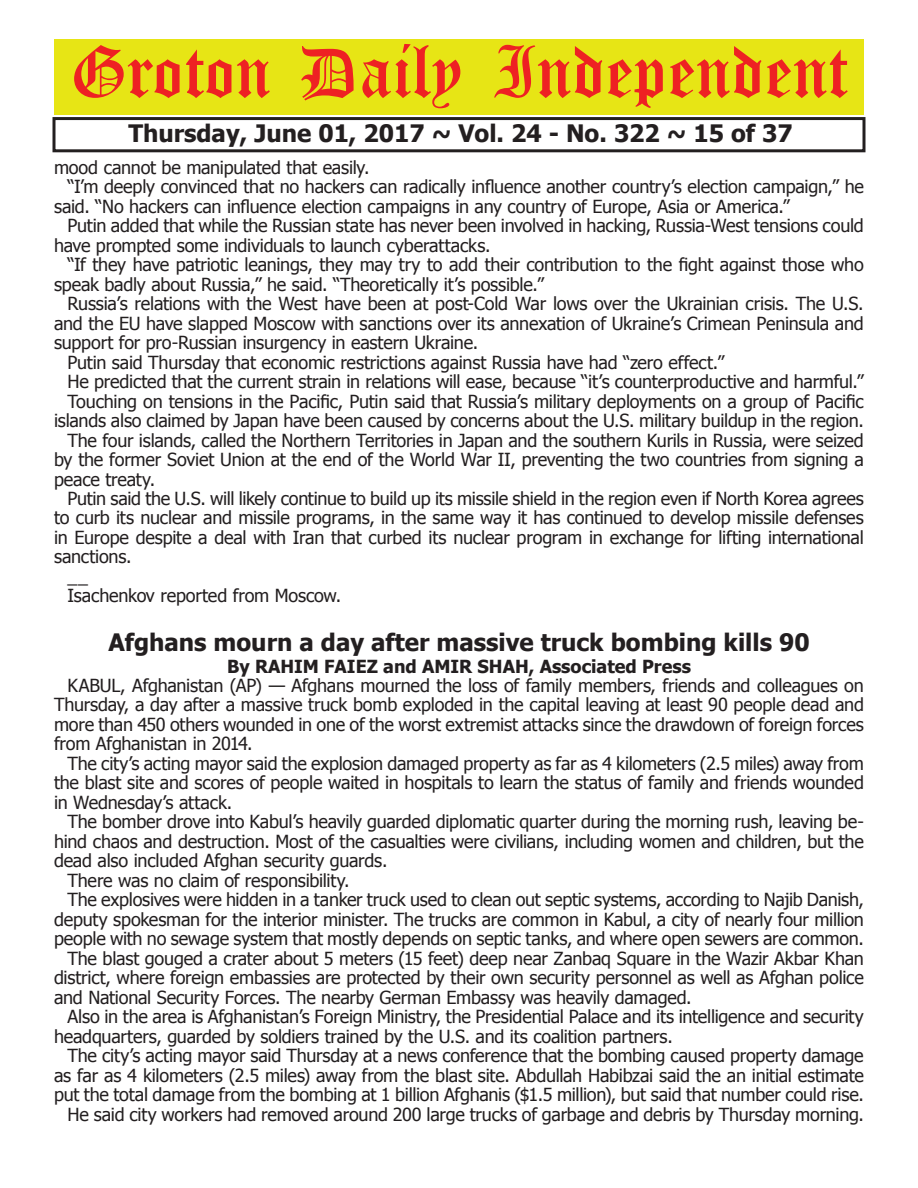
<style>
.page{position:relative;width:918px;height:1188px;background:#fff}
.page>*{position:absolute;margin:0;border:0;box-sizing:border-box;transform-origin:0 0}
.t1{font:54px "Old English Five";color:#ee2123}
.t2{font:700 24px "Tahoma";color:#231f20}
.t3{font:18px/19.5px "Tahoma";letter-spacing:-.015em;color:#231f20;text-align:justify}
.t4{font:700 18px "Tahoma";color:#231f20}
</style>
<div class="page">
<div style="left:52px;top:117px;width:814px;height:35px;border:3px solid #231f20"></div>
<div style="left:54px;top:40px;width:810px;height:75px;background:#e7e515"></div>
<h1 class="t1" style="left:70px;top:47px;width:779px">Groton Daily Independent</h1>
<h2 class="t2" style="left:128px;top:116px;width:666px">Thursday, June 01, 2017 ~ Vol. 24 - No. 322 ~ 15 of 37</h2>
<p class="t3" style="left:54px;top:156px;width:317px">mood cannot be manipulated that easily.</p>
<p class="t3" style="left:68px;top:176px;width:798px">“I’m deeply convinced that no hackers can radically influence another country’s election campaign,” he</p>
<p class="t3" style="left:54px;top:195px;width:737px">said. “No hackers can influence election campaigns in any country of Europe, Asia or America.”</p>
<p class="t3" style="left:68px;top:215px;width:798px">Putin added that while the Russian state has never been involved in hacking, Russia-West tensions could</p>
<p class="t3" style="left:54px;top:234px;width:438px">have prompted some individuals to launch cyberattacks.</p>
<p class="t3" style="left:68px;top:254px;width:798px">“If they have patriotic leanings, they may try to add their contribution to the fight against those who</p>
<p class="t3" style="left:54px;top:273px;width:491px">speak badly about Russia,” he said. “Theoretically it’s possible.”</p>
<p class="t3" style="left:68px;top:293px;width:798px">Russia’s relations with the West have been at post-Cold War lows over the Ukrainian crisis. The U.S.</p>
<p class="t3" style="left:54px;top:312px;width:811px">and the EU have slapped Moscow with sanctions over its annexation of Ukraine’s Crimean Peninsula and</p>
<p class="t3" style="left:54px;top:332px;width:426px">support for pro-Russian insurgency in eastern Ukraine.</p>
<p class="t3" style="left:68px;top:351px;width:658px">Putin said Thursday that economic restrictions against Russia have had “zero effect.”</p>
<p class="t3" style="left:68px;top:371px;width:798px">He predicted that the current strain in relations will ease, because “it’s counterproductive and harmful.”</p>
<p class="t3" style="left:68px;top:390px;width:798px">Touching on tensions in the Pacific, Putin said that Russia’s military deployments on a group of Pacific</p>
<p class="t3" style="left:54px;top:410px;width:811px">islands also claimed by Japan have been caused by concerns about the U.S. military buildup in the region.</p>
<p class="t3" style="left:68px;top:429px;width:798px">The four islands, called the Northern Territories in Japan and the southern Kurils in Russia, were seized</p>
<p class="t3" style="left:54px;top:449px;width:811px">by the former Soviet Union at the end of the World War II, preventing the two countries from signing a</p>
<p class="t3" style="left:54px;top:468px;width:103px">peace treaty.</p>
<p class="t3" style="left:68px;top:488px;width:798px">Putin said the U.S. will likely continue to build up its missile shield in the region even if North Korea agrees</p>
<p class="t3" style="left:54px;top:507px;width:811px">to curb its nuclear and missile programs, in the same way it has continued to develop missile defenses</p>
<p class="t3" style="left:54px;top:527px;width:811px">in Europe despite a deal with Iran that curbed its nuclear program in exchange for lifting international</p>
<p class="t3" style="left:54px;top:546px;width:79px">sanctions.</p>
<p class="t3" style="left:68px;top:566px;width:22px">__</p>
<p class="t3" style="left:68px;top:585px;width:275px">Isachenkov reported from Moscow.</p>
<h2 class="t2" style="left:108px;top:625px;width:703px">Afghans mourn a day after massive truck bombing kills 90</h2>
<p class="t4" style="left:227px;top:653px;width:466px">By RAHIM FAIEZ and AMIR SHAH, Associated Press</p>
<p class="t3" style="left:54px;top:675px;width:811px;text-indent:14px">KABUL, Afghanistan (AP) — Afghans mourned the loss of family members, friends and colleagues on Thursday, a day after a massive truck bomb exploded in the capital leaving at least 90 people dead and more than 450 others wounded in one of the worst extremist attacks since the drawdown of foreign forces from Afghanistan in 2014.</p>
<p class="t3" style="left:54px;top:753px;width:812px;text-indent:14px">The city’s acting mayor said the explosion damaged property as far as 4 kilometers (2.5 miles) away from the blast site and scores of people waited in hospitals to learn the status of family and friends wounded in Wednesday’s attack.</p>
<p class="t3" style="left:68px;top:811px;width:798px">The bomber drove into Kabul’s heavily guarded diplomatic quarter during the morning rush, leaving be-</p>
<p class="t3" style="left:54px;top:831px;width:811px">hind chaos and destruction. Most of the casualties were civilians, including women and children, but the</p>
<p class="t3" style="left:54px;top:850px;width:335px">dead also included Afghan security guards.</p>
<p class="t3" style="left:68px;top:870px;width:284px">There was no claim of responsibility.</p>
<p class="t3" style="left:68px;top:889px;width:798px">The explosives were hidden in a tanker truck used to clean out septic systems, according to Najib Danish,</p>
<p class="t3" style="left:54px;top:909px;width:811px">deputy spokesman for the interior minister. The trucks are common in Kabul, a city of nearly four million</p>
<p class="t3" style="left:54px;top:928px;width:811px">people with no sewage system that mostly depends on septic tanks, and where open sewers are common.</p>
<p class="t3" style="left:68px;top:948px;width:798px">The blast gouged a crater about 5 meters (15 feet) deep near Zanbaq Square in the Wazir Akbar Khan</p>
<p class="t3" style="left:54px;top:967px;width:811px">district, where foreign embassies are protected by their own security personnel as well as Afghan police</p>
<p class="t3" style="left:54px;top:987px;width:639px">and National Security Forces. The nearby German Embassy was heavily damaged.</p>
<p class="t3" style="left:68px;top:1006px;width:798px">Also in the area is Afghanistan’s Foreign Ministry, the Presidential Palace and its intelligence and security</p>
<p class="t3" style="left:54px;top:1026px;width:620px">headquarters, guarded by soldiers trained by the U.S. and its coalition partners.</p>
<p class="t3" style="left:68px;top:1045px;width:798px">The city’s acting mayor said Thursday at a news conference that the bombing caused property damage</p>
<p class="t3" style="left:54px;top:1065px;width:811px">as far as 4 kilometers (2.5 miles) away from the blast site. Abdullah Habibzai said the an initial estimate</p>
<p class="t3" style="left:54px;top:1084px;width:811px">put the total damage from the bombing at 1 billion Afghanis ($1.5 million), but said that number could rise.</p>
<p class="t3" style="left:68px;top:1104px;width:798px">He said city workers had removed around 200 large trucks of garbage and debris by Thursday morning.</p>
</div>
